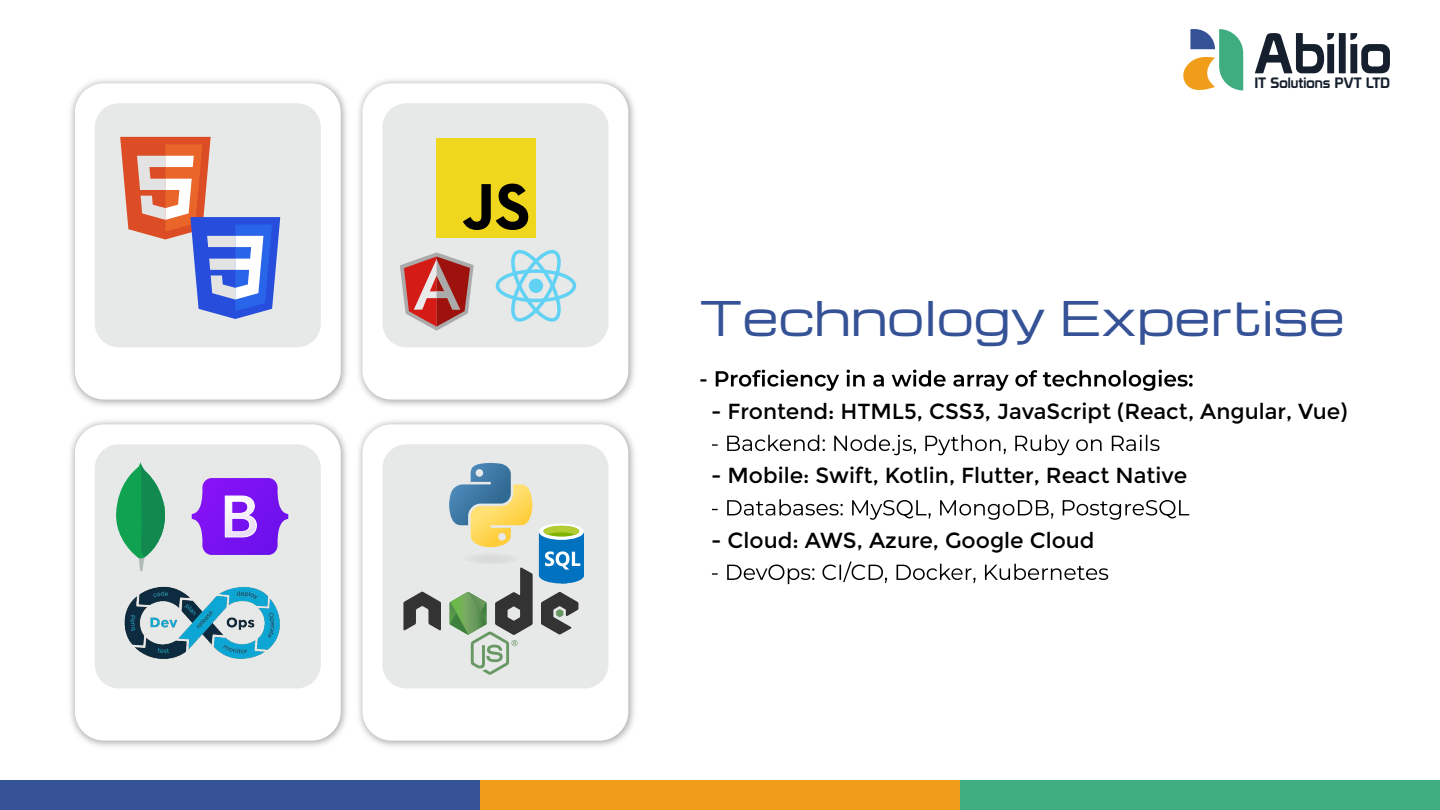
<style>
.page{position:relative;width:1440px;height:810px;background:#fff}
.page>*{position:absolute;margin:0;border:0;box-sizing:border-box;transform-origin:0 0}
.t1{font:46.72px "Michroma";color:#355297}
.t2{font:21.83px "Montserrat";color:#000}
.t3{font:14.7px "Prototype";color:#151f2d}
</style>
<div class="page">
<div style="left:0;top:781px;width:480px;height:29px;background:#355296"></div>
<div style="left:480px;top:781px;width:480px;height:29px;background:#f09e19"></div>
<div style="left:960px;top:781px;width:480px;height:29px;background:#3fad80"></div>
<svg style="left:700px;top:370px;width:493px;height:21px"></svg>
<svg style="left:712px;top:435px;width:448px;height:20px"></svg>
<svg style="left:712px;top:499px;width:477px;height:21px"></svg>
<svg style="left:712px;top:562px;width:396px;height:22px"></svg>
<img style="left:70px;top:79px;width:565px;height:327px">
<div style="left:362px;top:83px;width:266px;height:317px;background:#fff;border-radius:29px"></div>
<div style="left:382px;top:103px;width:226px;height:244px;background:#e7e8e8;border-radius:24px"></div>
<div style="left:75px;top:83px;width:266px;height:317px;background:#fff;border-radius:29px"></div>
<div style="left:95px;top:103px;width:226px;height:244px;background:#e7e8e8;border-radius:24px"></div>
<img style="left:70px;top:420px;width:565px;height:327px">
<div style="left:362px;top:424px;width:266px;height:317px;background:#fff;border-radius:29px"></div>
<div style="left:382px;top:444px;width:226px;height:244px;background:#e7e8e8;border-radius:24px"></div>
<div style="left:75px;top:424px;width:266px;height:317px;background:#fff;border-radius:29px"></div>
<div style="left:95px;top:444px;width:226px;height:244px;background:#e7e8e8;border-radius:24px"></div>
<svg style="left:120px;top:137px;width:160px;height:182px"></svg>
<div style="left:437px;top:139px;width:99px;height:99px;background:#efd71e"></div>
<svg style="left:463px;top:184px;width:65px;height:46px"></svg>
<svg style="left:400px;top:252px;width:74px;height:79px"></svg>
<div style="left:496px;top:269px;width:80px;height:33px;border:3px solid #61d2f3;border-radius:50%"></div>
<svg style="left:505px;top:250px;width:62px;height:72px"></svg>
<svg style="left:116px;top:462px;width:49px;height:109px"></svg>
<svg style="left:192px;top:478px;width:96px;height:77px"></svg>
<img style="left:124px;top:586px;width:156px;height:73px">
<svg style="left:403px;top:463px;width:181px;height:212px"></svg>
<svg style="left:1183px;top:29px;width:60px;height:62px"></svg>
<svg style="left:1255px;top:33px;width:135px;height:40px"></svg>
<p class="t3" style="left:1255px;top:74px;width:137px">IT Solutions PVT LTD</p>
<h1 class="t1" style="left:699px;top:292px;width:647px">Technology Expertise</h1>
<p class="t2" style="left:711px;top:398px;width:638px">- Frontend: HTML5, CSS3, JavaScript (React, Angular, Vue)</p>
<p class="t2" style="left:711px;top:463px;width:478px">- Mobile: Swift, Kotlin, Flutter, React Native</p>
<p class="t2" style="left:711px;top:527px;width:385px">- Cloud: AWS, Azure, Google Cloud</p>
</div>
